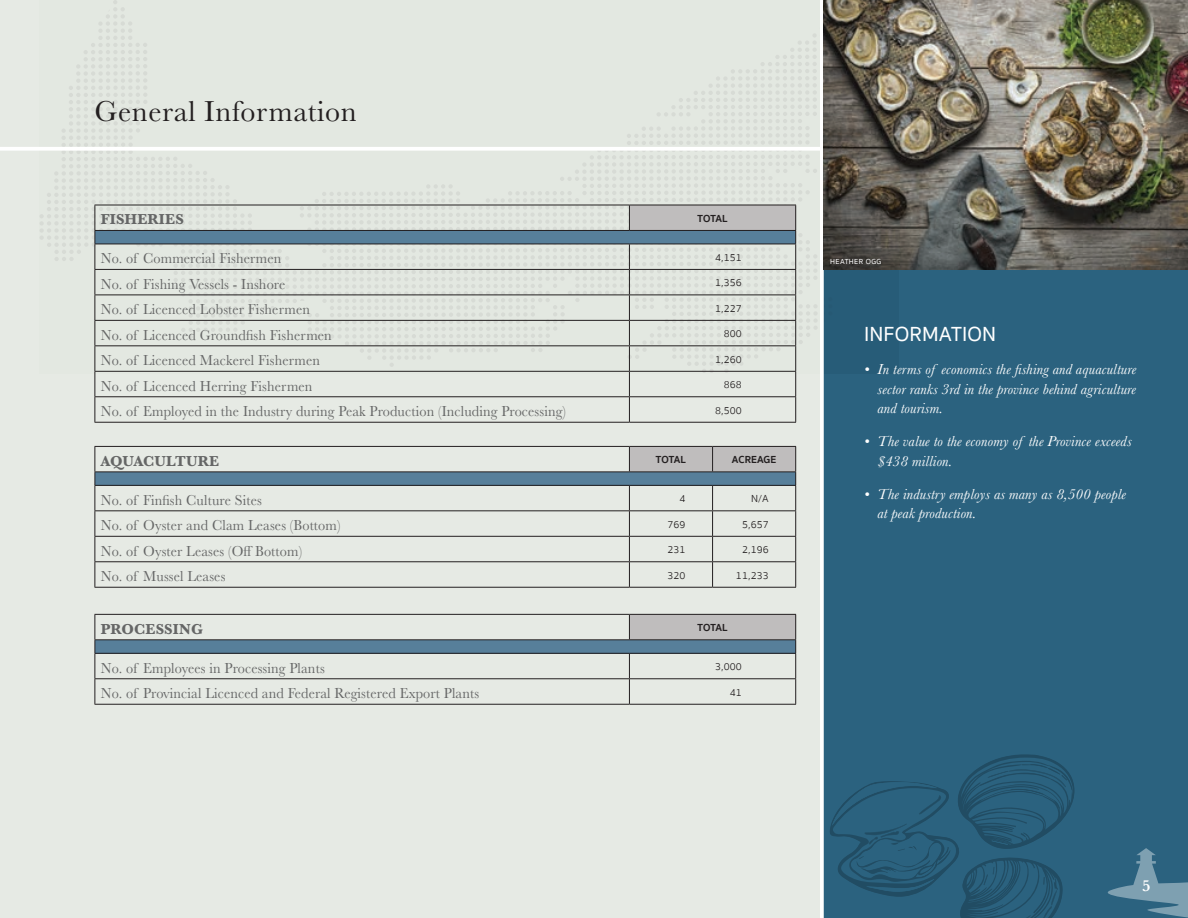
<style>
.page{position:relative;width:1188px;height:918px;background:#fff}
.page>*{position:absolute;margin:0;border:0;box-sizing:border-box;transform-origin:0 0}
.t1{font:30px "Baskerville";letter-spacing:.02em;color:#231f20}
.t2{font:500 21px "Sukhumvit Set";letter-spacing:.01em;color:#fff}
.t3{font:600 16.5px "Baskerville";color:#fff}
.t4{font:15px "Baskerville";letter-spacing:.01em;color:#656666;scale:.95 1}
.t5{font:italic 15px/19.5px "Baskerville";letter-spacing:.01em;color:#fff}
.t6{font:700 15px "Baskerville";letter-spacing:.01em;color:#656666}
.t7{font:300 10.5px "Sukhumvit Set";letter-spacing:.01em;color:#231f20}
.t8{font:700 10.5px "Sukhumvit Set";color:#231f20}
.t9{font:500 7.5px "Sukhumvit Set";letter-spacing:.05em;color:#fff}
</style>
<div class="page">
<div style="left:0;top:0;width:824px;height:918px;background:#e6eae4"></div>
<div style="left:824px;top:0;width:364px;height:918px;background:#2b627f"></div>
<svg style="left:1108px;top:848px;width:80px;height:70px"></svg>
<svg style="left:820px;top:422px;width:4px;height:496px;background:#f2f5f7"></svg>
<hr style="left:0;top:147px;width:822px;height:4px;background:#fff">
<img style="left:899px;top:0;width:289px;height:270px">
<hr style="left:629px;top:422px;width:167px;height:1px;background:#231f20">
<hr style="left:94px;top:422px;width:535px;height:1px;background:#231f20">
<svg style="left:39px;top:0;width:860px;height:422px"></svg>
<div style="left:629px;top:614px;width:167px;height:26px;background:#bfbdbd"></div>
<div style="left:95px;top:640px;width:701px;height:13px;background:#577f9a"></div>
<hr style="left:629px;top:614px;width:167px;height:1px;background:#231f20">
<hr style="left:629px;top:639px;width:167px;height:1px;background:#231f20">
<hr style="left:629px;top:653px;width:167px;height:1px;background:#231f20">
<hr style="left:629px;top:678px;width:167px;height:1px;background:#231f20">
<svg style="left:795px;top:615px;width:1px;height:89px"></svg>
<hr style="left:629px;top:704px;width:167px;height:1px;background:#231f20">
<hr style="left:94px;top:614px;width:535px;height:1px;background:#231f20">
<hr style="left:94px;top:639px;width:535px;height:1px;background:#231f20">
<hr style="left:94px;top:653px;width:535px;height:1px;background:#231f20">
<hr style="left:94px;top:678px;width:535px;height:1px;background:#231f20">
<svg style="left:94px;top:615px;width:1px;height:89px"></svg>
<hr style="left:94px;top:704px;width:535px;height:1px;background:#231f20">
<svg style="left:629px;top:615px;width:1px;height:24px"></svg>
<svg style="left:629px;top:654px;width:1px;height:50px"></svg>
<div style="left:95px;top:472px;width:701px;height:13px;background:#577f9a"></div>
<hr style="left:629px;top:587px;width:84px;height:1px;background:#231f20">
<hr style="left:713px;top:587px;width:83px;height:1px;background:#231f20">
<hr style="left:94px;top:446px;width:535px;height:1px;background:#231f20">
<hr style="left:94px;top:471px;width:535px;height:1px;background:#231f20">
<hr style="left:94px;top:485px;width:535px;height:1px;background:#231f20">
<hr style="left:94px;top:510px;width:535px;height:1px;background:#231f20">
<hr style="left:94px;top:536px;width:535px;height:1px;background:#231f20">
<hr style="left:94px;top:561px;width:535px;height:1px;background:#231f20">
<svg style="left:94px;top:447px;width:1px;height:140px"></svg>
<hr style="left:94px;top:587px;width:535px;height:1px;background:#231f20">
<svg style="left:629px;top:446px;width:167px;height:141px"></svg>
<svg style="left:830px;top:754px;width:245px;height:164px"></svg>
<h1 class="t1" style="left:94px;top:93px;width:264px">General Information</h1>
<p class="t6" style="left:101px;top:209px;width:84px">FISHERIES</p>
<p class="t8" style="left:698px;top:210px;width:32px">TOTAL</p>
<p class="t4" style="left:101px;top:249px;width:192px">No. of Commercial Fishermen</p>
<p class="t7" style="left:715px;top:250px;width:28px">4,151</p>
<p class="t4" style="left:101px;top:274px;width:196px">No. of Fishing Vessels - Inshore</p>
<p class="t7" style="left:715px;top:276px;width:28px">1,356</p>
<p class="t4" style="left:101px;top:300px;width:222px">No. of Licenced Lobster Fishermen</p>
<p class="t7" style="left:715px;top:301px;width:28px">1,227</p>
<p class="t4" style="left:101px;top:325px;width:245px">No. of Licenced Groundfish Fishermen</p>
<p class="t7" style="left:724px;top:327px;width:20px">800</p>
<p class="t4" style="left:101px;top:351px;width:232px">No. of Licenced Mackerel Fishermen</p>
<p class="t7" style="left:715px;top:352px;width:28px">1,260</p>
<p class="t4" style="left:101px;top:376px;width:224px">No. of Licenced Herring Fishermen</p>
<p class="t7" style="left:724px;top:378px;width:20px">868</p>
<p class="t4" style="left:101px;top:402px;width:491px">No. of Employed in the Industry during Peak Production (Including Processing)</p>
<p class="t7" style="left:715px;top:403px;width:28px">8,500</p>
<p class="t6" style="left:101px;top:451px;width:120px">AQUACULTURE</p>
<p class="t8" style="left:656px;top:452px;width:32px">TOTAL</p>
<p class="t8" style="left:732px;top:452px;width:46px">ACREAGE</p>
<p class="t4" style="left:101px;top:490px;width:171px">No. of Finfish Culture Sites</p>
<p class="t7" style="left:680px;top:492px;width:7px">4</p>
<p class="t7" style="left:751px;top:492px;width:19px">N/A</p>
<p class="t4" style="left:101px;top:516px;width:254px">No. of Oyster and Clam Leases (Bottom)</p>
<p class="t7" style="left:668px;top:517px;width:20px">769</p>
<p class="t7" style="left:742px;top:517px;width:28px">5,657</p>
<p class="t4" style="left:101px;top:541px;width:213px">No. of Oyster Leases (Off Bottom)</p>
<p class="t7" style="left:668px;top:543px;width:20px">231</p>
<p class="t7" style="left:742px;top:543px;width:28px">2,196</p>
<p class="t4" style="left:101px;top:567px;width:133px">No. of Mussel Leases</p>
<p class="t7" style="left:668px;top:568px;width:20px">320</p>
<p class="t7" style="left:736px;top:568px;width:34px">11,233</p>
<p class="t6" style="left:101px;top:618px;width:104px">PROCESSING</p>
<p class="t8" style="left:698px;top:620px;width:32px">TOTAL</p>
<p class="t4" style="left:101px;top:658px;width:237px">No. of Employees in Processing Plants</p>
<p class="t7" style="left:715px;top:660px;width:28px">3,000</p>
<p class="t4" style="left:101px;top:684px;width:400px">No. of Provincial Licenced and Federal Registered Export Plants</p>
<p class="t7" style="left:730px;top:685px;width:13px">41</p>
<p class="t9" style="left:830px;top:256px;width:53px">HEATHER OGG</p>
<h2 class="t2" style="left:864px;top:320px;width:134px">INFORMATION</h2>
<p class="t5" style="left:878px;top:360px;width:260px;text-align:justify;text-indent:-14px">• In terms of economics the fishing and aquaculture sector ranks 3rd in the province behind agriculture and tourism.</p>
<p class="t5" style="left:878px;top:432px;width:256px;text-indent:-14px">• The value to the economy of the Province exceeds $438 million.</p>
<p class="t5" style="left:878px;top:484px;width:250px;text-indent:-14px">• The industry employs as many as 8,500 people at peak production.</p>
<p class="t3" style="left:1142px;top:874px;width:10px">5</p>
</div>
